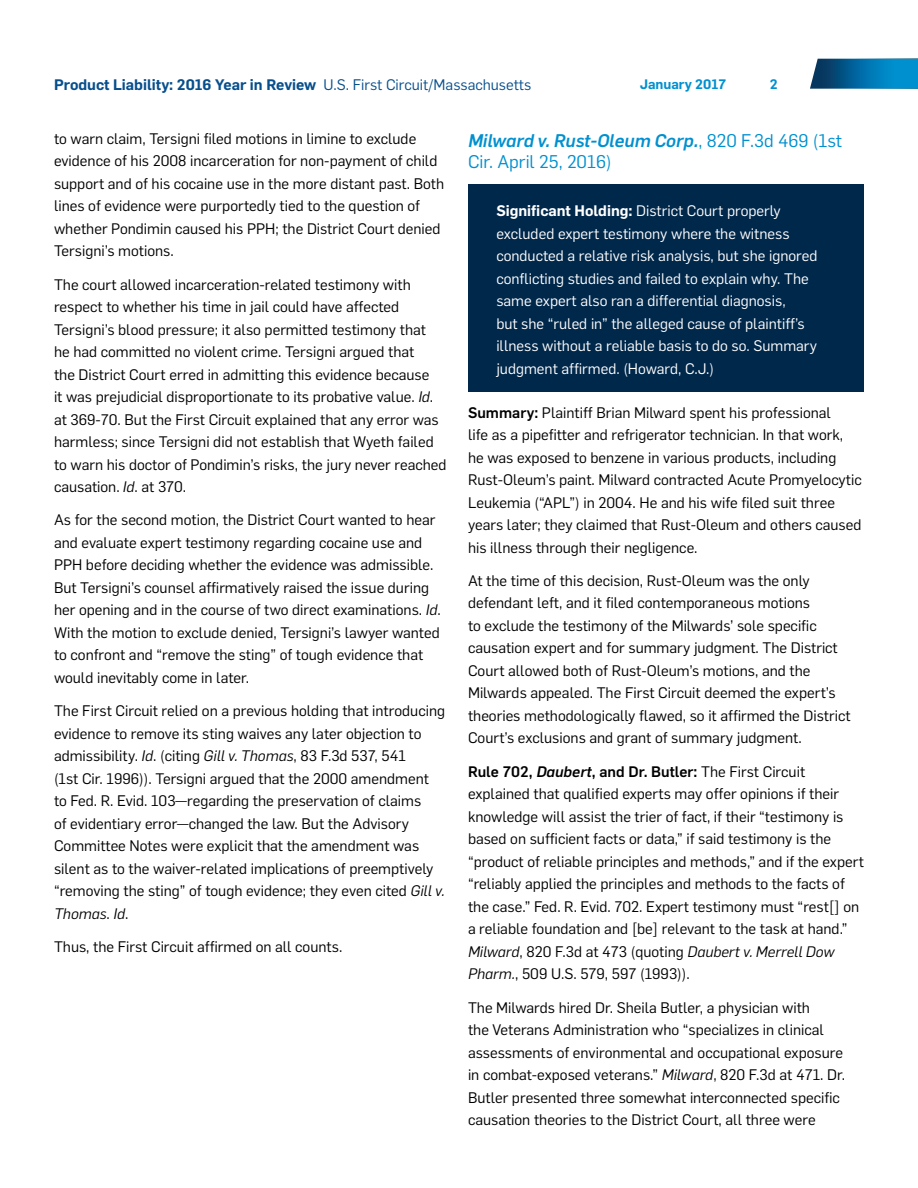
<style>
.page{position:relative;width:918px;height:1188px;background:#fff}
.page>*{position:absolute;margin:0;border:0;box-sizing:border-box;transform-origin:0 0}
.t1{font:18px/21px "Flama";color:#0090d0}
.t2{font:15px/22.5px "Flama";color:#000}
.t3{font:15px/22.5px "Flama";color:#fff}
.t4{font:600 15px "Flama";color:#074f8d}
.t5{font:600 13.5px "Flama";color:#0090d0}
.s1{font-weight:400}
.s2{font-style:italic}
.s3{font-weight:500;font-style:italic}
.s4{font-weight:600}
.s5{font-weight:500}
</style>
<div class="page">
<svg style="left:817px;top:58px;width:101px;height:1px"></svg>
<img style="left:810px;top:59px;width:108px;height:30px">
<div style="left:468px;top:184px;width:396px;height:208px;background:#00284b"></div>
<p class="t4" style="left:54px;top:74px;width:479px">Product Liability: 2016 Year in Review <span class="s1">U.S. First Circuit/Massachusetts</span></p>
<p class="t5" style="left:640px;top:74px;width:88px">January 2017</p>
<p class="t5" style="left:770px;top:74px;width:9px">2</p>
<p class="t2" style="left:54px;top:126px;width:392px">to warn claim, Tersigni filed motions in limine to exclude evidence of his 2008 incarceration for non-payment of child support and of his cocaine use in the more distant past. Both lines of evidence were purportedly tied to the question of whether Pondimin caused his PPH; the District Court denied Tersigni’s motions.</p>
<p class="t2" style="left:54px;top:272px;width:394px">The court allowed incarceration-related testimony with respect to whether his time in jail could have affected Tersigni’s blood pressure; it also permitted testimony that<br>he had committed no violent crime. Tersigni argued that<br>the District Court erred in admitting this evidence because<br>it was prejudicial disproportionate to its probative value. <span class="s2">Id</span>. at 369-70. But the First Circuit explained that any error was harmless; since Tersigni did not establish that Wyeth failed to warn his doctor of Pondimin’s risks, the jury never reached causation. <span class="s2">Id</span>. at 370.</p>
<p class="t2" style="left:54px;top:508px;width:388px">As for the second motion, the District Court wanted to hear and evaluate expert testimony regarding cocaine use and PPH before deciding whether the evidence was admissible.<br>But Tersigni’s counsel affirmatively raised the issue during her opening and in the course of two direct examinations. <span class="s2">Id</span>.<br>With the motion to exclude denied, Tersigni’s lawyer wanted to confront and “remove the sting” of tough evidence that would inevitably come in later.</p>
<p class="t2" style="left:54px;top:699px;width:393px">The First Circuit relied on a previous holding that introducing evidence to remove its sting waives any later objection to admissibility. <span class="s2">Id</span>. (citing <span class="s2">Gill v. Thomas</span>, 83 F.3d 537, 541<br>(1st Cir. 1996)). Tersigni argued that the 2000 amendment to Fed. R. Evid. 103—regarding the preservation of claims<br>of evidentiary error—changed the law. But the Advisory Committee Notes were explicit that the amendment was silent as to the waiver-related implications of preemptively “removing the sting” of tough evidence; they even cited <span class="s2">Gill v.<br>Thomas</span>. <span class="s2">Id</span>.</p>
<p class="t2" style="left:54px;top:935px;width:290px">Thus, the First Circuit affirmed on all counts.</p>
<p class="t1" style="left:468px;top:129px;width:376px"><span class="s3">Milward v. Rust-Oleum Corp.</span>, 820 F.3d 469 (1st<br>Cir. April 25, 2016)</p>
<p class="t3" style="left:496px;top:199px;width:323px"><span class="s4">Significant Holding:</span> District Court properly excluded expert testimony where the witness conducted a relative risk analysis, but she ignored conflicting studies and failed to explain why. The same expert also ran a differential diagnosis,<br>but she “ruled in” the alleged cause of plaintiff’s illness without a reliable basis to do so. Summary judgment affirmed. (Howard, C.J.)</p>
<p class="t2" style="left:468px;top:400px;width:395px"><span class="s5">Summary:</span> Plaintiff Brian Milward spent his professional<br>life as a pipefitter and refrigerator technician. In that work, he was exposed to benzene in various products, including Rust-Oleum’s paint. Milward contracted Acute Promyelocytic Leukemia (“APL”) in 2004. He and his wife filed suit three years later; they claimed that Rust-Oleum and others caused his illness through their negligence.</p>
<p class="t2" style="left:468px;top:568px;width:384px">At the time of this decision, Rust-Oleum was the only defendant left, and it filed contemporaneous motions<br>to exclude the testimony of the Milwards’ sole specific causation expert and for summary judgment. The District Court allowed both of Rust-Oleum’s motions, and the Milwards appealed. The First Circuit deemed the expert’s theories methodologically flawed, so it affirmed the District Court’s exclusions and grant of summary judgment.</p>
<p class="t2" style="left:468px;top:759px;width:397px"><span class="s5">Rule 702,</span> <span class="s3">Daubert</span><span class="s5">, and Dr. Butler:</span> The First Circuit explained that qualified experts may offer opinions if their knowledge will assist the trier of fact, if their “testimony is based on sufficient facts or data,” if said testimony is the “product of reliable principles and methods,” and if the expert “reliably applied the principles and methods to the facts of the case.” Fed. R. Evid. 702. Expert testimony must “rest[] on a reliable foundation and [be] relevant to the task at hand.” <span class="s2">Milward</span>, 820 F.3d at 473 (quoting <span class="s2">Daubert v. Merrell Dow Pharm.</span>, 509 U.S. 579, 597 (1993)).</p>
<p class="t2" style="left:468px;top:995px;width:379px">The Milwards hired Dr. Sheila Butler, a physician with<br>the Veterans Administration who “specializes in clinical assessments of environmental and occupational exposure in combat-exposed veterans.” <span class="s2">Milward</span>, 820 F.3d at 471. Dr.<br>Butler presented three somewhat interconnected specific causation theories to the District Court, all three were</p>
</div>
